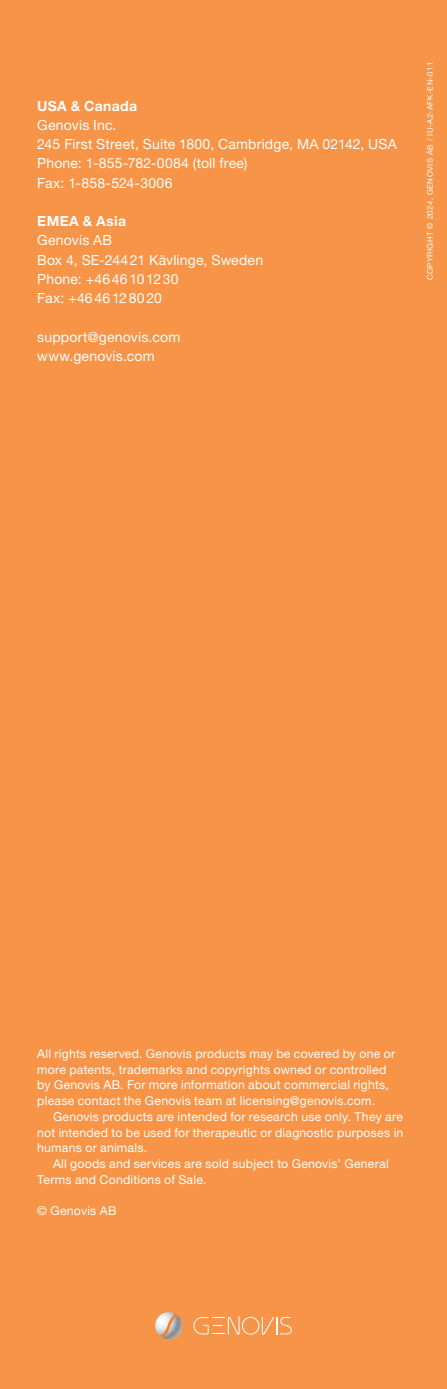
<style>
.page{position:relative;width:447px;height:1389px;background:#fff}
.page>*{position:absolute;margin:0;border:0;box-sizing:border-box;transform-origin:0 0}
.t1{font:14px/19.2px "Helvetica Neue LT Pro";letter-spacing:.015em;color:#fff}
.t2{font:12.25px "Helvetica Neue LT Pro";letter-spacing:.02em;color:#fff}
.t3{font:7.88px "Helvetica Neue LT Pro";letter-spacing:.05em;color:#fff}
.s1{font-weight:700}
</style>
<div class="page">
<div style="left:0;top:0;width:446px;height:1389px;background:#f79447"></div>
<svg style="left:193px;top:1317px;width:98px;height:18px"></svg>
<img style="left:155px;top:1312px;width:21px;height:24px">
<img style="left:163px;top:1315px;width:19px;height:24px">
<svg style="left:161px;top:1314px;width:15px;height:24px"></svg>
<p class="t1" style="left:37px;top:96px;width:361px"><span class="s1">USA &amp; Canada<br></span>Genovis Inc.<br>245 First Street, Suite 1800, Cambridge, MA 02142, USA<br>Phone: 1-855-782-0084 (toll free)<br>Fax: 1-858-524-3006</p>
<p class="t1" style="left:37px;top:211px;width:227px"><span class="s1">EMEA &amp; Asia<br></span>Genovis AB<br>Box 4, SE-244 21 Kävlinge, Sweden<br>Phone: +46 46 10 12 30<br>Fax: +46 46 12 80 20</p>
<p class="t1" style="left:37px;top:327px;width:144px">support@genovis.com www.genovis.com</p>
<p class="t3" style="left:425px;top:280px;width:220px;rotate:-90deg">COPYRIGHT © 2024, GENOVIS AB / IU-A2-AFK-EN-011</p>
<p class="t2" style="left:37px;top:1046px;width:359px">All rights reserved. Genovis products may be covered by one or</p>
<p class="t2" style="left:37px;top:1062px;width:350px">more patents, trademarks and copyrights owned or controlled</p>
<p class="t2" style="left:37px;top:1077px;width:353px">by Genovis AB. For more information about commercial rights,</p>
<p class="t2" style="left:37px;top:1093px;width:339px">please contact the Genovis team at licensing@genovis.com.</p>
<p class="t2" style="left:53px;top:1109px;width:351px">Genovis products are intended for research use only. They are</p>
<p class="t2" style="left:37px;top:1125px;width:367px">not intended to be used for therapeutic or diagnostic purposes in</p>
<p class="t2" style="left:37px;top:1140px;width:111px">humans or animals.</p>
<p class="t2" style="left:53px;top:1156px;width:337px">All goods and services are sold subject to Genovis’ General</p>
<p class="t2" style="left:37px;top:1172px;width:171px">Terms and Conditions of Sale.</p>
<p class="t2" style="left:37px;top:1203px;width:81px">© Genovis AB</p>
</div>
